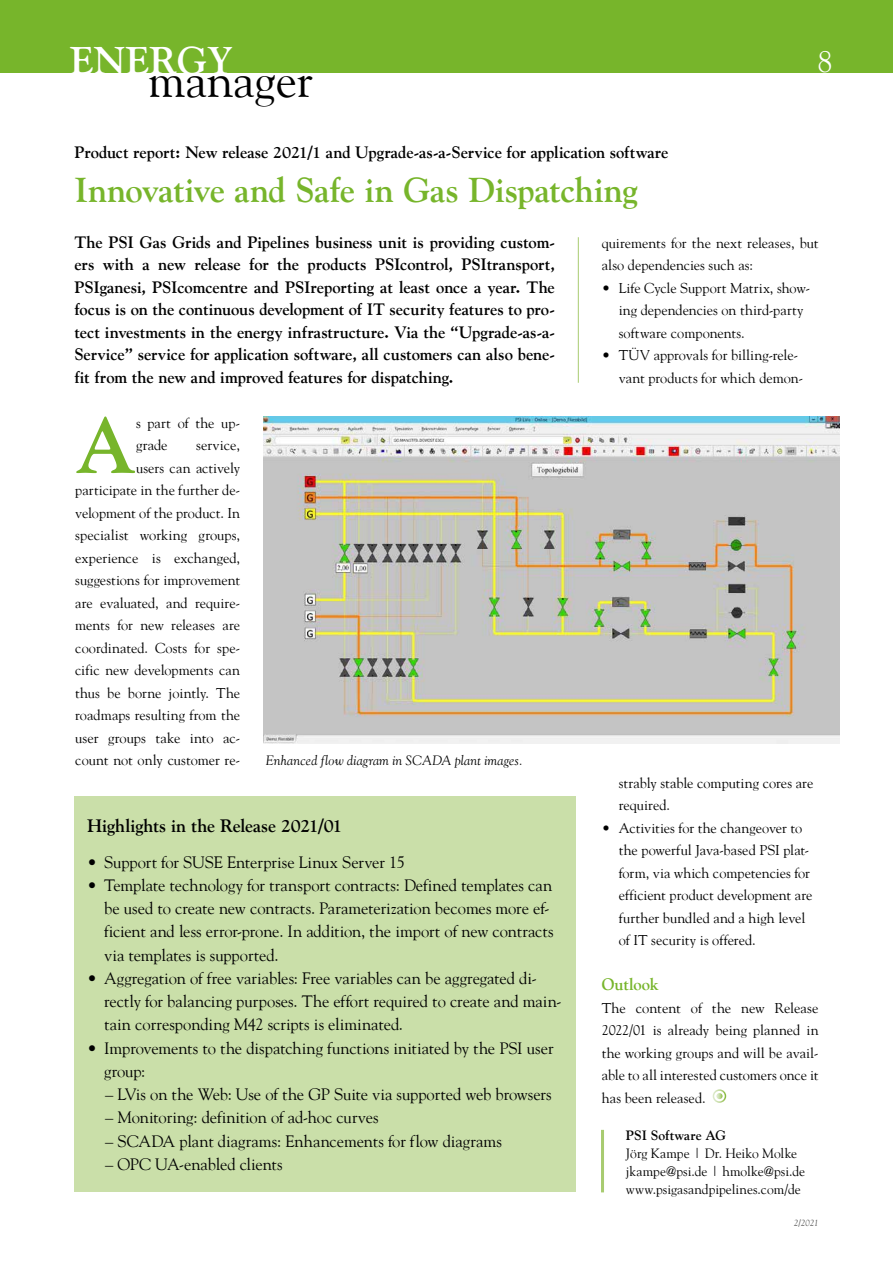
<style>
.page{position:relative;width:893px;height:1263px;background:#fff}
.page>*{position:absolute;margin:0;border:0;box-sizing:border-box;transform-origin:0 0}
.t1{font:700 78.15px "Goudy";color:#77b52b}
.t2{font:47.85px "Goudy";color:#000}
.t3{font:700 38.55px "Goudy";color:#fff}
.t4{font:700 34.5px "Goudy";letter-spacing:-.005em;color:#77b52b}
.t5{font:30px "Goudy";color:#fff}
.t6{font:700 18px "Goudy";letter-spacing:-.005em;color:#000}
.t7{font:16.5px/23.2px "Goudy";letter-spacing:-.005em;color:#000}
.t8{font:700 16.5px/22.5px "Goudy";letter-spacing:-.005em;color:#000;text-align:justify}
.t9{font:700 16.5px "Goudy";letter-spacing:-.005em;color:#77b52b}
.t10{font:14.25px/22.5px "Goudy";color:#000}
.t11{font:13.5px/18px "Goudy";letter-spacing:.005em;color:#000}
.t12{font:italic 13.5px "Goudy";letter-spacing:.015em;color:#000}
.t13{font:700 13.5px "Goudy";color:#000}
.t14{font:italic 9px "Goudy";color:#565655}
</style>
<div class="page">
<div style="left:0;top:0;width:893px;height:72px;background:#77b52b"></div>
<hr style="left:601px;top:1130px;width:3px;height:62px;background:#a8cb70">
<hr style="left:578px;top:237px;width:1px;height:146px;background:#a8cb70">
<img style="left:264px;top:417px;width:575px;height:326px">
<div style="left:74px;top:796px;width:502px;height:396px;background:#cadfa9"></div>
<div style="left:713px;top:1089px;width:13px;height:14px;border:2px solid #fff;border-radius:50%"></div>
<svg style="left:716px;top:1093px;width:6px;height:6px"></svg>
<h3 class="t3" style="left:70px;top:38px;width:164px">ENERGY</h3>
<h2 class="t2" style="left:148px;top:51px;width:166px">manager</h2>
<h3 class="t5" style="left:817px;top:43px;width:16px">8</h3>
<p class="t8" style="left:74px;top:141px;width:596px">Product report: New release 2021/1 and Upgrade-as-a-Service for application software</p>
<h3 class="t4" style="left:74px;top:170px;width:565px">Innovative and Safe in Gas Dispatching</h3>
<p class="t8" style="left:74px;top:231px;width:482px">The PSI Gas Grids and Pipelines business unit is providing custom&shy;ers with a new release for the products PSIcontrol, PSItransport, PSIganesi, PSIcomcentre and PSIreporting at least once a year. The focus is on the continuous development of IT security features to pro&shy;tect investments in the energy infrastructure. Via the “Upgrade-as-a-Service” service for application software, all customers can also bene&shy;fit from the new and improved features for dispatching.</p>
<h1 class="t1" style="left:75px;top:399px;width:62px">A</h1>
<p class="t10" style="left:136px;top:411px;width:106px">s part of the up&shy;grade</p>
<p class="t10" style="left:602px;top:231px;width:218px">quirements for the next releases, but also dependencies such as:</p>
<p class="t10" style="left:619px;top:276px;width:193px;text-indent:-17px">• Life Cycle Support Matrix, show&shy;ing dependencies on third-party software components.</p>
<p class="t10" style="left:619px;top:344px;width:186px;text-indent:-17px">• TÜV approvals for billing-rele&shy;vant products for which demon-</p>
<p class="t10" style="left:75px;top:434px;width:166px;text-align:right">service,<br>users can actively participate in the further de&shy;velopment of the product. In specialist working groups, experience is exchanged, suggestions for improvement are evaluated, and require&shy;ments for new releases are coordinated. Costs for spe&shy;cific new developments can thus be borne jointly. The roadmaps resulting from the user groups take into ac&shy;count not only customer re-</p>
<p class="t12" style="left:266px;top:752px;width:259px">Enhanced flow diagram in SCADA plant images.</p>
<p class="t6" style="left:87px;top:814px;width:257px">Highlights in the Release 2021/01</p>
<p class="t7" style="left:87px;top:850px;width:319px">• Support for SUSE Enterprise Linux Server 15</p>
<p class="t7" style="left:104px;top:873px;width:451px;text-indent:-17px">• Template technology for transport contracts: Defined templates can be used to create new contracts. Parameterization becomes more ef&shy;ficient and less error-prone. In addition, the import of new contracts via templates is supported.</p>
<p class="t7" style="left:104px;top:966px;width:459px;text-indent:-17px">• Aggregation of free variables: Free variables can be aggregated di&shy;rectly for balancing purposes. The effort required to create and main&shy;tain corresponding M42 scripts is eliminated.</p>
<p class="t7" style="left:104px;top:1036px;width:451px;text-indent:-17px">• Improvements to the dispatching functions initiated by the PSI user group:</p>
<p class="t7" style="left:105px;top:1082px;width:448px">– LVis on the Web: Use of the GP Suite via supported web browsers</p>
<p class="t7" style="left:105px;top:1105px;width:275px">– Monitoring: definition of ad-hoc curves</p>
<p class="t7" style="left:105px;top:1129px;width:398px">– SCADA plant diagrams: Enhancements for flow diagrams</p>
<p class="t7" style="left:105px;top:1152px;width:179px">– OPC UA-enabled clients</p>
<p class="t10" style="left:619px;top:771px;width:196px">strably stable computing cores are required.</p>
<p class="t10" style="left:619px;top:816px;width:195px;text-indent:-17px">• Activities for the changeover to the powerful Java-based PSI plat&shy;form, via which competencies for efficient product development are further bundled and a high level of IT security is offered.</p>
<p class="t9" style="left:602px;top:975px;width:59px">Outlook</p>
<p class="t10" style="left:602px;top:996px;width:218px;text-align:justify">The content of the new Release 2022/01 is already being planned in the working groups and will be avail&shy;able to all interested customers once it has been released.</p>
<p class="t13" style="left:626px;top:1127px;width:102px">PSI Software AG</p>
<p class="t11" style="left:626px;top:1143px;width:181px">Jörg Kampe | Dr. Heiko Molke jkampe@psi.de | hmolke@psi.de www.psigasandpipelines.com/de</p>
<p class="t14" style="left:794px;top:1217px;width:26px">2/2021</p>
</div>
